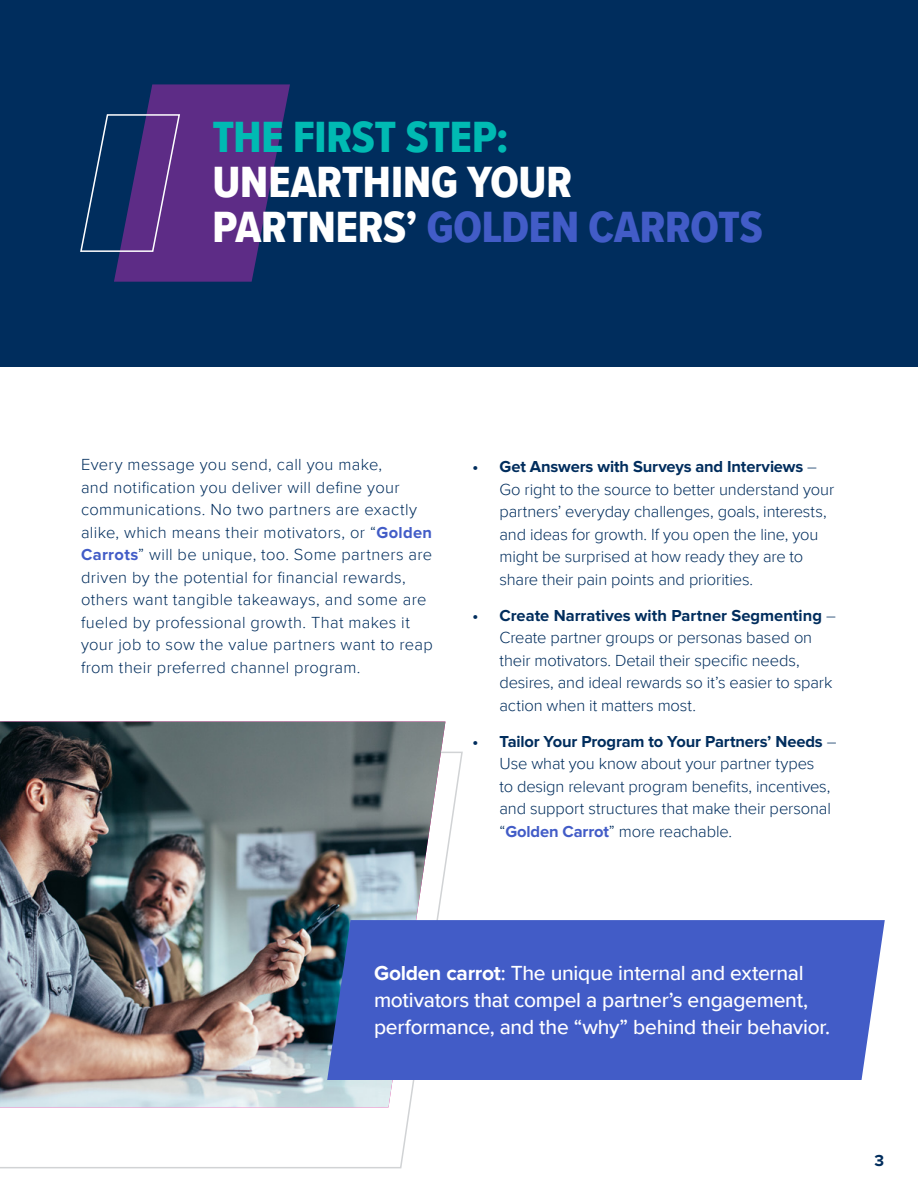
<style>
.page{position:relative;width:918px;height:1188px;background:#fff}
.page>*{position:absolute;margin:0;border:0;box-sizing:border-box;transform-origin:0 0}
.t1{font:45px/45px "Proxima Nova Cond Extrabld";letter-spacing:-.005em;color:#fff}
.t2{font:45px "Proxima Nova Cond Extrabld";letter-spacing:-.005em;color:#00bab3}
.t3{font:500 21px/27px "Proxima Nova";letter-spacing:-.015em;color:#fff}
.t4{font:300 16.5px/22.5px "Proxima Nova";color:#002d5d}
.t5{font:300 16.5px/22.5px "Proxima Nova";letter-spacing:.02em;color:#002d5d}
.t6{font:700 16.5px "Proxima Nova";color:#002d5d}
.s1{color:#425cc7}
.s2{font-weight:700;color:#425cc7}
.s3{font-weight:700}
</style>
<div class="page">
<div style="left:0;top:0;width:918px;height:366px;background:#002d5d"></div>
<svg style="left:80px;top:84px;width:210px;height:198px"></svg>
<svg style="left:0;top:751px;width:463px;height:418px"></svg>
<img style="left:0;top:722px;width:445px;height:385px">
<div style="left:327px;top:920px;width:558px;height:160px;background:#425cc7"></div>
<h1 class="t2" style="left:212px;top:104px;width:297px">THE FIRST STEP:</h1>
<h1 class="t1" style="left:212px;top:159px;width:552px">UNEARTHING YOUR<br>PARTNERS’ <span class="s1">GOLDEN CARROTS</span></h1>
<p class="t5" style="left:81px;top:453px;width:353px">Every message you send, call you make,<br>and notification you deliver will define your communications. No two partners are exactly alike, which means their motivators, or “<span class="s2">Golden Carrots</span>” will be unique, too. Some partners are driven by the potential for financial rewards, others want tangible takeaways, and some are fueled by professional growth. That makes it your job to sow the value partners want to reap from their preferred channel program.</p>
<p class="t4" style="left:499px;top:454px;width:336px;text-indent:-27px"><span class="s3">• Get Answers with Surveys and Interviews</span> – Go right to the source to better understand your partners’ everyday challenges, goals, interests, and ideas for growth. If you open the line, you might be surprised at how ready they are to share their pain points and priorities.</p>
<p class="t4" style="left:499px;top:603px;width:338px;text-indent:-27px"><span class="s3">• Create Narratives with Partner Segmenting</span> – Create partner groups or personas based on their motivators. Detail their specific needs, desires, and ideal rewards so it’s easier to spark action when it matters most.</p>
<p class="t4" style="left:499px;top:729px;width:339px;text-indent:-27px"><span class="s3">• Tailor Your Program to Your Partners’ Needs</span> – Use what you know about your partner types<br>to design relevant program benefits, incentives, and support structures that make their personal “<span class="s2">Golden Carrot</span>” more reachable.</p>
<p class="t3" style="left:374px;top:959px;width:458px"><span class="s3">Golden carrot</span>: The unique internal and external motivators that compel a partner’s engagement, performance, and the “why” behind their behavior.</p>
<p class="t6" style="left:875px;top:1151px;width:11px">3</p>
</div>
